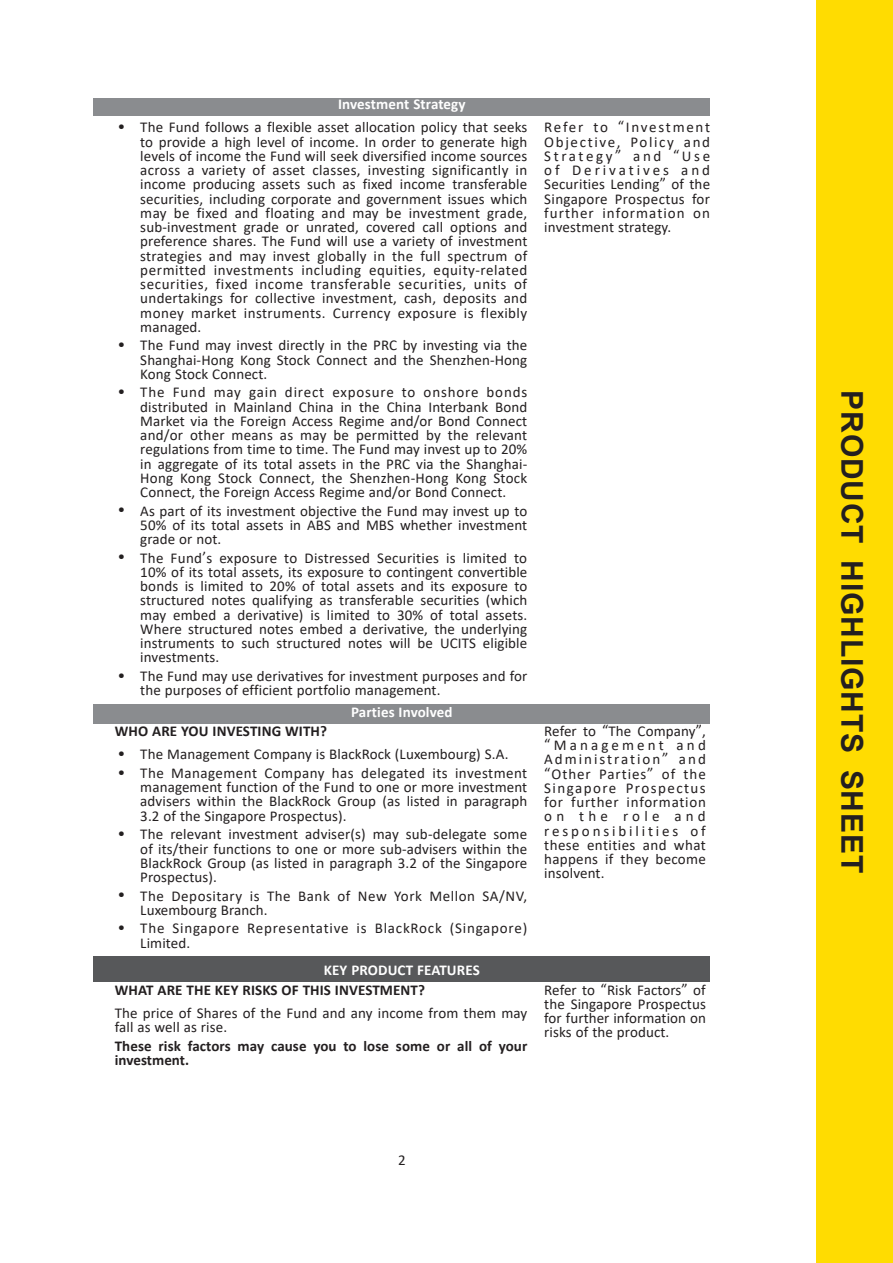
<style>
.page{position:relative;width:893px;height:1263px;background:#fff}
.page>*{position:absolute;margin:0;border:0;box-sizing:border-box;transform-origin:0 0}
.t1{font:700 30px "Arial";letter-spacing:.03em;color:#231f20}
.Body_Text{font:15px/14.2px "Calibri";letter-spacing:.01em;color:#231f20;text-align:justify}
.Body_Text-2{font:15px/14.2px "Calibri";letter-spacing:.035em;color:#231f20}
.Body_Text-3{font:700 15px/14.2px "Calibri";letter-spacing:.005em;color:#231f20}
.Heading_2{font:700 15px "Calibri";letter-spacing:.005em;color:#231f20}
.Body_Text-4{font:15px/14.2px "Calibri";letter-spacing:.05em;color:#231f20}
.Heading_2-2{font:700 15px "Calibri";letter-spacing:.005em;color:#fff}
</style>
<div class="page">
<div style="left:816px;top:0;width:77px;height:1263px;background:#ffdc01"></div>
<div style="left:94px;top:98px;width:616px;height:18px;background:#8a8c8f"></div>
<div style="left:94px;top:704px;width:616px;height:20px;background:#8a8c8f"></div>
<div style="left:94px;top:957px;width:616px;height:25px;background:#57585a"></div>
<p class="Heading_2-2" style="left:338px;top:94px;width:129px">Investment Strategy</p>
<p class="Body_Text" style="left:129px;top:123px;width:9px;rotate:90deg">•</p>
<p class="Body_Text" style="left:140px;top:120px;width:388px">The Fund follows a flexible asset allocation policy that seeks to provide a high level of income. In order to generate high levels of income the Fund will seek diversified income sources across a variety of asset classes, investing significantly in income producing assets such as fixed income transferable securities, including corporate and government issues which may be fixed and floating and may be investment grade, sub-investment grade or unrated, covered call options and preference shares. The Fund will use a variety of investment strategies and may invest globally in the full spectrum of permitted investments including equities, equity-related securities, fixed income transferable securities, units of undertakings for collective investment, cash, deposits and money market instruments. Currency exposure is flexibly managed.</p>
<p class="Body_Text" style="left:544px;top:120px;width:167px">Refer to “Investment Objective, Policy and Strategy” and “Use of Derivatives and Securities Lending” of the Singapore Prospectus for further information on investment strategy.</p>
<p class="Body_Text" style="left:129px;top:341px;width:9px;rotate:90deg">•</p>
<p class="Body_Text" style="left:140px;top:338px;width:389px">The Fund may invest directly in the PRC by investing via the Shanghai-Hong Kong Stock Connect and the Shenzhen-Hong Kong Stock Connect.</p>
<p class="Body_Text" style="left:129px;top:388px;width:9px;rotate:90deg">•</p>
<p class="Body_Text" style="left:140px;top:385px;width:388px">The Fund may gain direct exposure to onshore bonds distributed in Mainland China in the China Interbank Bond Market via the Foreign Access Regime and/or Bond Connect and/or other means as may be permitted by the relevant regulations from time to time. The Fund may invest up to 20% in aggregate of its total assets in the PRC via the Shanghai-Hong Kong Stock Connect, the Shenzhen-Hong Kong Stock Connect, the Foreign Access Regime and/or Bond Connect.</p>
<p class="Body_Text" style="left:129px;top:506px;width:9px;rotate:90deg">•</p>
<p class="Body_Text" style="left:140px;top:503px;width:389px">As part of its investment objective the Fund may invest up to 50% of its total assets in ABS and MBS whether investment grade or not.</p>
<p class="Body_Text" style="left:129px;top:553px;width:9px;rotate:90deg">•</p>
<p class="Body_Text" style="left:140px;top:550px;width:389px">The Fund’s exposure to Distressed Securities is limited to 10% of its total assets, its exposure to contingent convertible bonds is limited to 20% of total assets and its exposure to structured notes qualifying as transferable securities (which may embed a derivative) is limited to 30% of total assets.<br>Where structured notes embed a derivative, the underlying instruments to such structured notes will be UCITS eligible investments.</p>
<p class="Body_Text" style="left:129px;top:671px;width:9px;rotate:90deg">•</p>
<p class="Body_Text" style="left:140px;top:668px;width:388px">The Fund may use derivatives for investment purposes and for the purposes of efficient portfolio management.</p>
<p class="Heading_2-2" style="left:351px;top:702px;width:103px">Parties Involved</p>
<p class="Heading_2" style="left:115px;top:720px;width:214px">WHO ARE YOU INVESTING WITH?</p>
<p class="Body_Text" style="left:544px;top:723px;width:163px">Refer to “The Company”, “Management and Administration” and “Other Parties” of the Singapore Prospectus for further information on the role and responsibilities of these entities and what happens if they become insolvent.</p>
<p class="Body_Text" style="left:129px;top:750px;width:9px;rotate:90deg">•</p>
<p class="Body_Text" style="left:140px;top:747px;width:370px">The Management Company is BlackRock (Luxembourg) S.A.</p>
<p class="Body_Text" style="left:129px;top:768px;width:9px;rotate:90deg">•</p>
<p class="Body_Text" style="left:140px;top:765px;width:388px">The Management Company has delegated its investment management function of the Fund to one or more investment advisers within the BlackRock Group (as listed in paragraph 3.2 of the Singapore Prospectus).</p>
<p class="Body_Text" style="left:129px;top:830px;width:9px;rotate:90deg">•</p>
<p class="Body_Text" style="left:140px;top:827px;width:389px">The relevant investment adviser(s) may sub-delegate some of its/their functions to one or more sub-advisers within the BlackRock Group (as listed in paragraph 3.2 of the Singapore Prospectus).</p>
<p class="Body_Text" style="left:129px;top:891px;width:9px;rotate:90deg">•</p>
<p class="Body_Text-2" style="left:140px;top:888px;width:388px">The Depositary is The Bank of New York Mellon SA/NV,<br>Luxembourg Branch.</p>
<p class="Body_Text" style="left:129px;top:924px;width:9px;rotate:90deg">•</p>
<p class="Body_Text-4" style="left:140px;top:921px;width:388px">The Singapore Representative is BlackRock (Singapore)<br>Limited.</p>
<p class="Heading_2-2" style="left:324px;top:959px;width:157px">KEY PRODUCT FEATURES</p>
<p class="Heading_2" style="left:115px;top:979px;width:312px">WHAT ARE THE KEY RISKS OF THIS INVESTMENT?</p>
<p class="Body_Text" style="left:544px;top:982px;width:163px">Refer to “Risk Factors” of the Singapore Prospectus for further information on risks of the product.</p>
<p class="Body_Text" style="left:115px;top:1005px;width:414px">The price of Shares of the Fund and any income from them may fall as well as rise.</p>
<p class="Body_Text-3" style="left:115px;top:1038px;width:414px">These risk factors may cause you to lose some or all of your investment.</p>
<p class="Body_Text" style="left:398px;top:1152px;width:9px">2</p>
<h1 class="t1" style="left:873px;top:390px;width:484px;rotate:90deg">PRODUCT HIGHLIGHTS SHEET</h1>
</div>
